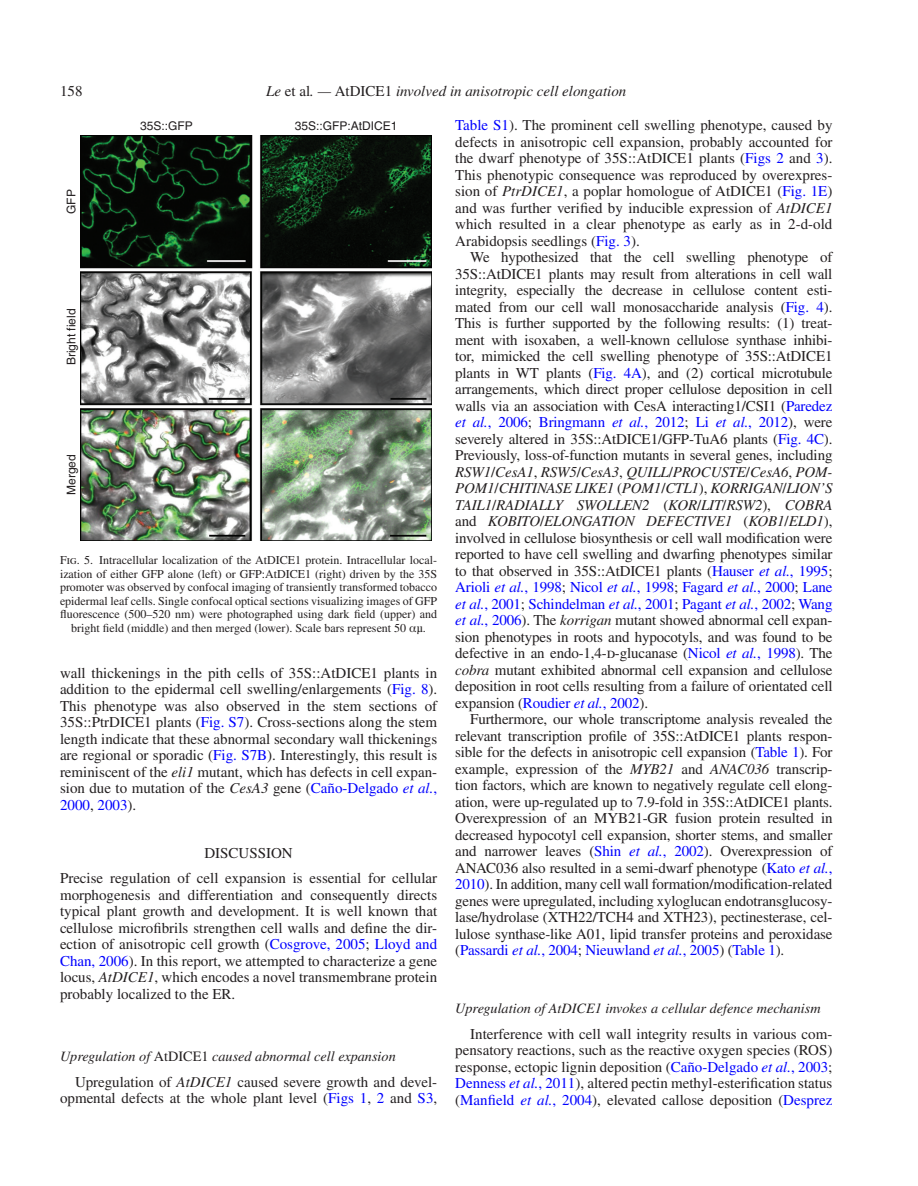
<style>
.page{position:relative;width:918px;height:1186px;background:#fff}
.page>*{position:absolute;margin:0;border:0;box-sizing:border-box;transform-origin:0 0}
.t1{font:15px/16.5px "Times LT Std";color:#231f20;text-align:justify}
.t2{font:italic 15px "Times LT Std";color:#231f20}
.t3{font:italic 14.25px "Times LT Std";color:#231f20}
.t4{font:12px/13.5px "Times LT Std";color:#231f20;text-align:center}
.t5{font:12px "Helvetica";color:#231f20}
.s1{font-style:normal}
.s2{font-family:"Gandhari Unicode"}
.s3{color:#00f}
.s4{font-style:italic}
.s5{font-style:italic;color:#00f}
</style>
<div class="page">
<img style="left:80px;top:135px;width:352px;height:406px">
<p class="t1" style="left:60px;top:83px;width:24px">158</p>
<p class="t2" style="left:266px;top:83px;width:362px">Le <span class="s1">et al</span>. — <span class="s1">AtDICE1</span> involved in anisotropic cell elongation</p>
<p class="t5" style="left:64px;top:214px;width:26px;rotate:-90deg">GFP</p>
<p class="t5" style="left:64px;top:365px;width:58px;rotate:-90deg">Bright field</p>
<p class="t5" style="left:64px;top:495px;width:42px;rotate:-90deg">Merged</p>
<p class="t5" style="left:140px;top:119px;width:54px">35S::GFP</p>
<p class="t5" style="left:295px;top:119px;width:104px">35S::GFP:AtDICE1</p>
<p class="t4" style="left:60px;top:553px;width:379px">Fig. 5. Intracellular localization of the AtDICE1 protein. Intracellular local&shy;ization of either GFP alone (left) or GFP:AtDICE1 (right) driven by the 35S promoter was observed by confocal imaging of transiently transformed tobacco epidermal leaf cells. Single confocal optical sections visualizing images of GFP fluorescence (500–520 nm) were photographed using dark field (upper) and bright field (middle) and then merged (lower). Scale bars represent 50 <span class="s2">αµ</span>.</p>
<p class="t1" style="left:60px;top:664px;width:379px">wall thickenings in the pith cells of 35S::AtDICE1 plants in addition to the epidermal cell swelling/enlargements (<span class="s3">Fig. 8</span>).<br>This phenotype was also observed in the stem sections of 35S::PtrDICE1 plants (<span class="s3">Fig. S7</span>). Cross-sections along the stem length indicate that these abnormal secondary wall thickenings are regional or sporadic (<span class="s3">Fig. S7B</span>). Interestingly, this result is reminiscent of the <span class="s4">eli1</span> mutant, which has defects in cell expan&shy;sion due to mutation of the <span class="s4">CesA3</span> gene (<span class="s3">Caño-Delgado</span> <span class="s5">et al.</span><span class="s3">, 2000</span>, <span class="s3">2003</span>).</p>
<p class="t1" style="left:60px;top:840px;width:379px;line-height:25.5px;text-align:center">DISCUSSION<br>Precise regulation of cell expansion is essential for cellular</p>
<p class="t1" style="left:60px;top:886px;width:379px">morphogenesis and differentiation and consequently directs typical plant growth and development. It is well known that cellulose microfibrils strengthen cell walls and define the dir&shy;ection of anisotropic cell growth (<span class="s3">Cosgrove, 2005</span>; <span class="s3">Lloyd and Chan, 2006</span>). In this report, we attempted to characterize a gene locus, <span class="s4">AtDICE1</span>, which encodes a novel transmembrane protein probably localized to the ER.</p>
<p class="t3" style="left:60px;top:1048px;width:337px">Upregulation of <span class="s1">AtDICE1</span> caused abnormal cell expansion</p>
<p class="t1" style="left:60px;top:1073px;width:379px;text-align:right">Upregulation of <span class="s4">AtDICE1</span> caused severe growth and devel&shy;opmental defects at the whole plant level (<span class="s3">Figs 1</span>, <span class="s3">2</span> and <span class="s3">S3</span>,</p>
<p class="t1" style="left:455px;top:117px;width:379px"><span class="s3">Table S1</span>). The prominent cell swelling phenotype, caused by defects in anisotropic cell expansion, probably accounted for the dwarf phenotype of 35S::AtDICE1 plants (<span class="s3">Figs 2</span> and <span class="s3">3</span>).<br>This phenotypic consequence was reproduced by overexpres&shy;sion of <span class="s4">PtrDICE1</span>, a poplar homologue of AtDICE1 (<span class="s3">Fig. 1E</span>) and was further verified by inducible expression of <span class="s4">AtDICE1 </span>which resulted in a clear phenotype as early as in 2-d-old Arabidopsis seedlings (<span class="s3">Fig. 3</span>).</p>
<p class="t1" style="left:455px;top:249px;width:379px;text-indent:15px">We hypothesized that the cell swelling phenotype of 35S::AtDICE1 plants may result from alterations in cell wall integrity, especially the decrease in cellulose content esti&shy;mated from our cell wall monosaccharide analysis (<span class="s3">Fig. 4</span>).<br>This is further supported by the following results: (1) treat&shy;ment with isoxaben, a well-known cellulose synthase inhibi&shy;tor, mimicked the cell swelling phenotype of 35S::AtDICE1 plants in WT plants (<span class="s3">Fig. 4A</span>), and (2) cortical microtubule arrangements, which direct proper cellulose deposition in cell walls via an association with CesA interacting1/CSI1 (<span class="s3">Paredez </span><span class="s5">et al.</span><span class="s3">, 2006</span>; <span class="s3">Bringmann</span> <span class="s5">et al.</span><span class="s3">, 2012</span>; <span class="s3">Li</span> <span class="s5">et al.</span><span class="s3">, 2012</span>), were severely altered in 35S::AtDICE1/GFP-TuA6 plants (<span class="s3">Fig. 4C</span>).<br>Previously, loss-of-function mutants in several genes, including <span class="s4">RSW1</span>/<span class="s4">CesA1</span>, <span class="s4">RSW5</span>/<span class="s4">CesA3</span>, <span class="s4">QUILL</span>/<span class="s4">PROCUSTE</span>/<span class="s4">CesA6</span>, <span class="s4">POM-POM1</span>/<span class="s4">CHITINASE LIKE1</span> (<span class="s4">POM1</span>/<span class="s4">CTL1</span>), <span class="s4">KORRIGAN</span>/<span class="s4">LION’S TAIL1</span>/<span class="s4">RADIALLY SWOLLEN2</span> (<span class="s4">KOR</span>/<span class="s4">LIT</span>/<span class="s4">RSW2</span>), <span class="s4">COBRA </span>and <span class="s4">KOBITO</span>/<span class="s4">ELONGATION DEFECTIVE1</span> (<span class="s4">KOB1</span>/<span class="s4">ELD1</span>), involved in cellulose biosynthesis or cell wall modification were reported to have cell swelling and dwarfing phenotypes similar to that observed in 35S::AtDICE1 plants (<span class="s3">Hauser</span> <span class="s5">et al.</span><span class="s3">, 1995</span>; <span class="s3">Arioli</span> <span class="s5">et al.</span><span class="s3">, 1998</span>; <span class="s3">Nicol</span> <span class="s5">et al.</span><span class="s3">, 1998</span>; <span class="s3">Fagard</span> <span class="s5">et al.</span><span class="s3">, 2000</span>; <span class="s3">Lane </span><span class="s5">et al.</span><span class="s3">, 2001</span>; <span class="s3">Schindelman</span> <span class="s5">et al.</span><span class="s3">, 2001</span>; <span class="s3">Pagant</span> <span class="s5">et al.</span><span class="s3">, 2002</span>; <span class="s3">Wang </span><span class="s5">et al.</span><span class="s3">, 2006</span>). The <span class="s4">korrigan</span> mutant showed abnormal cell expan&shy;sion phenotypes in roots and hypocotyls, and was found to be defective in an endo-1,4-d-glucanase (<span class="s3">Nicol</span> <span class="s5">et al.</span><span class="s3">, 1998</span>). The <span class="s4">cobra</span> mutant exhibited abnormal cell expansion and cellulose deposition in root cells resulting from a failure of orientated cell expansion (<span class="s3">Roudier</span> <span class="s5">et al.</span><span class="s3">, 2002</span>).</p>
<p class="t1" style="left:455px;top:711px;width:379px;text-indent:15px">Furthermore, our whole transcriptome analysis revealed the relevant transcription profile of 35S::AtDICE1 plants respon&shy;sible for the defects in anisotropic cell expansion (<span class="s3">Table 1</span>). For example, expression of the <span class="s4">MYB21</span> and <span class="s4">ANAC036</span> transcrip&shy;tion factors, which are known to negatively regulate cell elong&shy;ation, were up-regulated up to 7.9-fold in 35S::AtDICE1 plants.<br>Overexpression of an MYB21-GR fusion protein resulted in decreased hypocotyl cell expansion, shorter stems, and smaller and narrower leaves (<span class="s3">Shin</span> <span class="s5">et al.</span><span class="s3">, 2002</span>). Overexpression of ANAC036 also resulted in a semi-dwarf phenotype (<span class="s3">Kato</span> <span class="s5">et al.</span><span class="s3">, 2010</span>). In addition, many cell wall formation/modification-related genes were upregulated, including xyloglucan endotransglucosy&shy;lase/hydrolase (XTH22/TCH4 and XTH23), pectinesterase, cel&shy;lulose synthase-like A01, lipid transfer proteins and peroxidase (<span class="s3">Passardi</span> <span class="s5">et al.</span><span class="s3">, 2004</span>; <span class="s3">Nieuwland</span> <span class="s5">et al.</span><span class="s3">, 2005</span>) (<span class="s3">Table 1</span>).</p>
<p class="t3" style="left:455px;top:1000px;width:367px">Upregulation of AtDICE1 invokes a cellular defence mechanism</p>
<p class="t1" style="left:455px;top:1025px;width:379px;text-indent:15px">Interference with cell wall integrity results in various com&shy;pensatory reactions, such as the reactive oxygen species (ROS) response, ectopic lignin deposition (<span class="s3">Caño-Delgado</span> <span class="s5">et al.</span><span class="s3">, 2003</span>; <span class="s3">Denness</span> <span class="s5">et al.</span><span class="s3">, 2011</span>), altered pectin methyl-esterification status (<span class="s3">Manfield</span> <span class="s5">et al.</span><span class="s3">, 2004</span>), elevated callose deposition (<span class="s3">Desprez</span></p>
</div>
